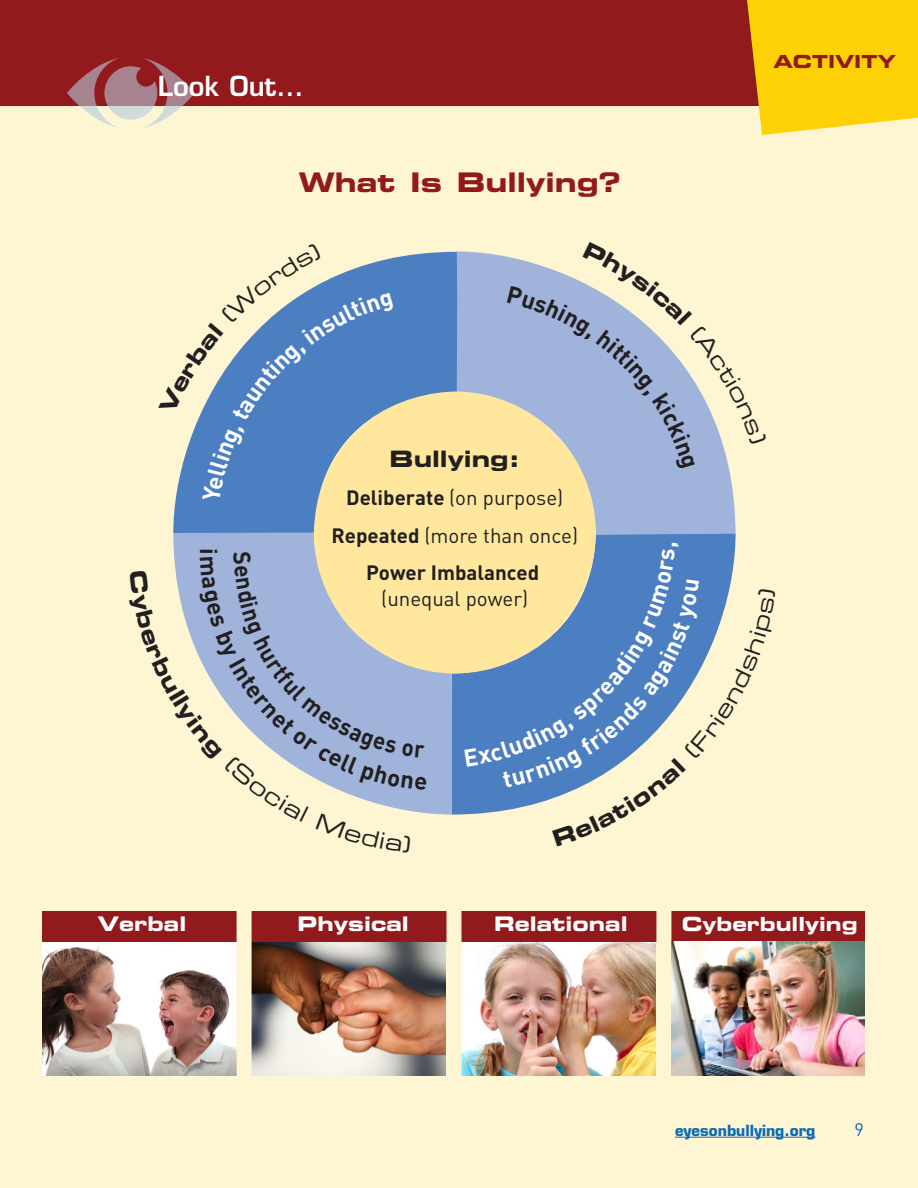
<style>
.page{position:relative;width:918px;height:1188px;background:#fef5d2}
.page>*{position:absolute;margin:0;border:0;box-sizing:border-box;transform-origin:0 0}
.Activity_intro_head{font:27px "Eurostile LT Std Bold Ex 2";color:#92191c}
.MainPage_chapter_hea{font:600 27px "Eurostile LT Std";color:#fff}
.t1{font:700 24px "DIN";color:#231f20}
.t2{font:22.65px "Eurostile LT Std Bold Ex 2";color:#231f20}
.t3{font:700 20.55px/37.7px "DIN";color:#231f20;text-align:center}
.t4{font:20.55px "DIN";color:#231f20}
.Activity_intro_head-2{font:20.1px "Eurostile LT Std Bold Ex 2";color:#fff}
.Activity_intro_head-3{font:19.5px "Eurostile LT Std Bold Ex 2";color:#fff}
.t5{font:18px "Eurostile LT Std Bold Ex 2";color:#92191c}
.t6{font:18px "DIN";color:#0d6cb6}
.t7{font:700 15px "Eurostile LT Std";color:#0d6cb6}
.s1{font-weight:400}
</style>
<div class="page">
<div style="left:0;top:0;width:918px;height:106px;background:#92191c"></div>
<svg style="left:747px;top:0;width:171px;height:135px;background:#fbce15"></svg>
<hr style="left:675px;top:1137px;width:141px;height:1px;background:#0d6cb6">
<svg style="left:67px;top:58px;width:128px;height:70px"></svg>
<div style="left:456px;top:251px;width:280px;height:283px;background:#a0b3db"></div>
<div style="left:452px;top:534px;width:284px;height:281px;background:#4b7fc1"></div>
<div style="left:173px;top:533px;width:279px;height:282px;background:#a0b3db"></div>
<div style="left:314px;top:392px;width:282px;height:281px;background:#ffe89e;border-radius:50%"></div>
<svg style="left:173px;top:252px;width:284px;height:281px;fill:#4b7fc1"></svg>
<img style="left:42px;top:941px;width:194px;height:134px">
<img style="left:462px;top:941px;width:194px;height:135px">
<img style="left:252px;top:941px;width:194px;height:135px">
<div style="left:42px;top:911px;width:823px;height:30px;background:#92191c"></div>
<div style="left:237px;top:887px;width:15px;height:196px;background:#fef5d2"></div>
<div style="left:447px;top:888px;width:15px;height:196px;background:#fef5d2"></div>
<div style="left:656px;top:888px;width:15px;height:196px;background:#fef5d2"></div>
<img style="left:671px;top:941px;width:194px;height:135px">
<div style="left:202px;top:427px;width:44px;height:75px;background:#4b7fc1"></div>
<svg style="left:173px;top:252px;width:221px;height:169px"></svg>
<svg style="left:507px;top:251px;width:229px;height:219px"></svg>
<svg style="left:465px;top:543px;width:271px;height:272px"></svg>
<svg style="left:173px;top:551px;width:254px;height:264px"></svg>
<p class="MainPage_chapter_hea" style="left:158px;top:69px;width:147px">Look Out…</p>
<p class="Activity_intro_head" style="left:299px;top:163px;width:324px">What Is Bullying?</p>
<p class="t1" style="left:225px;top:548px;width:8px;rotate:90deg">i</p>
<p class="t2" style="left:390px;top:443px;width:132px">Bullying:</p>
<p class="t3" style="left:331px;top:478px;width:248px">Deliberate <span class="s1">(on purpose)<br></span>Repeated <span class="s1">(more than once)<br></span>Power Imbalanced</p>
<p class="t4" style="left:381px;top:586px;width:148px">(unequal power)</p>
<p class="t5" style="left:773px;top:48px;width:124px">ACTIVITY</p>
<p class="Activity_intro_head-2" style="left:98px;top:910px;width:90px">Verbal</p>
<p class="Activity_intro_head-2" style="left:298px;top:910px;width:113px">Physical</p>
<p class="Activity_intro_head-2" style="left:494px;top:910px;width:135px">Relational</p>
<p class="Activity_intro_head-3" style="left:682px;top:910px;width:177px">Cyberbullying</p>
<p class="t7" style="left:675px;top:1121px;width:142px">eyesonbullying.org</p>
<p class="t6" style="left:855px;top:1118px;width:11px">9</p>
</div>
